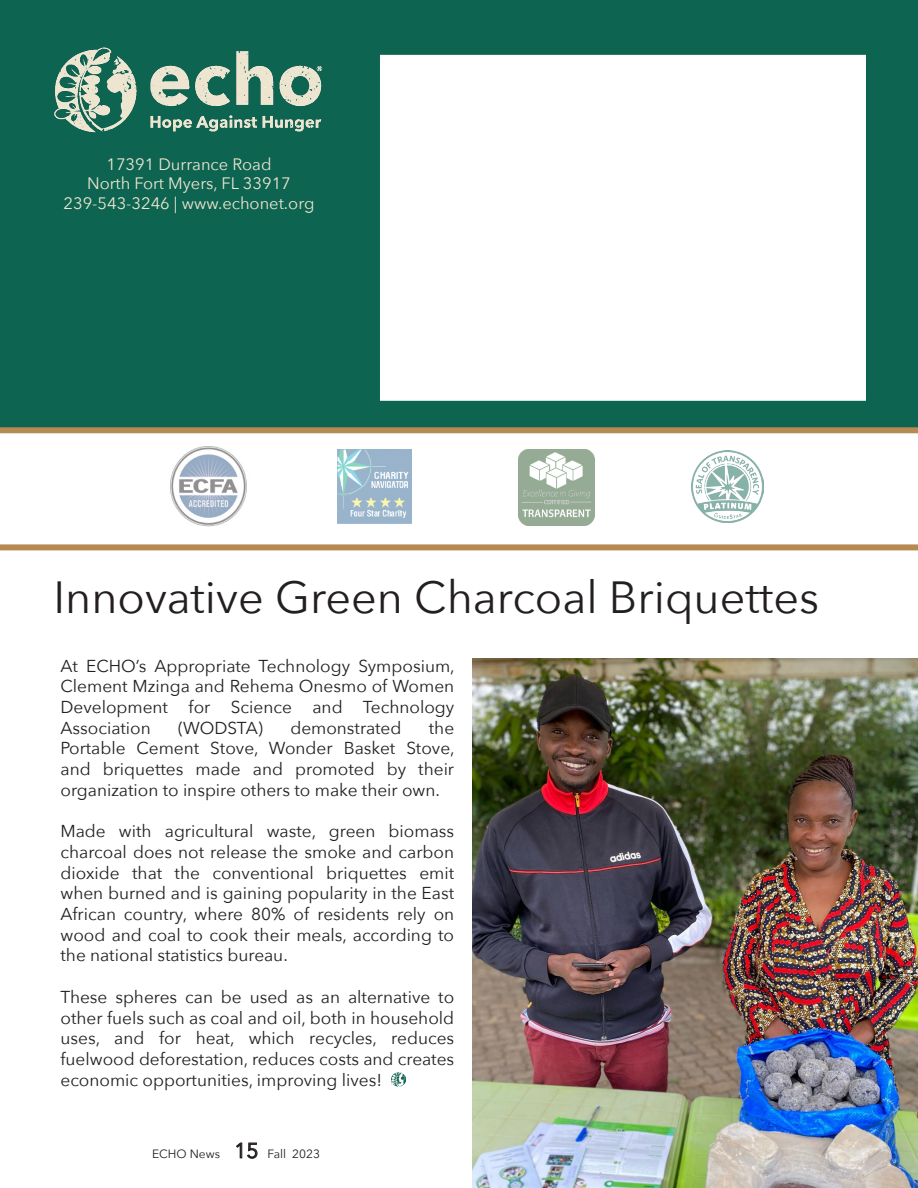
<style>
.page{position:relative;width:918px;height:1188px;background:#fff}
.page>*{position:absolute;margin:0;border:0;box-sizing:border-box;transform-origin:0 0}
.ECHO_News_story_title{font:45px "Avenir Next";color:#231f20}
.t1{font:17.25px/20.7px "Avenir Next";color:#231f20;text-align:justify}
.t2{font:16.5px "Avenir Next";color:#eee5d0}
.t3{font:12px "Avenir Next";color:#231f20}
.s1{font-size:21px}
</style>
<div class="page">
<div style="left:0;top:0;width:918px;height:430px;background:#0c6451"></div>
<div style="left:380px;top:55px;width:486px;height:346px;background:#fff"></div>
<img style="left:54px;top:47px;width:269px;height:86px">
<div style="left:0;top:544px;width:918px;height:6px;background:#b78953"></div>
<div style="left:0;top:427px;width:918px;height:6px;background:#b78953"></div>
<img style="left:170px;top:447px;width:77px;height:80px">
<img style="left:692px;top:451px;width:72px;height:72px">
<img style="left:519px;top:449px;width:76px;height:76px">
<img style="left:337px;top:449px;width:74px;height:75px">
<img style="left:472px;top:659px;width:446px;height:529px">
<img style="left:391px;top:1072px;width:15px;height:15px">
<p class="t2" style="left:106px;top:150px;width:167px">17391 Durrance Road</p>
<p class="t2" style="left:87px;top:170px;width:205px">North Fort Myers, FL 33917</p>
<p class="t2" style="left:64px;top:189px;width:252px">239-543-3246 | www.echonet.org</p>
<p class="ECHO_News_story_title" style="left:54px;top:560px;width:767px">Innovative Green Charcoal Briquettes</p>
<p class="t1" style="left:60px;top:655px;width:396px">At ECHO’s Appropriate Technology Symposium, Clement Mzinga and Rehema Onesmo of Women Development for Science and Technology Association</p>
<p class="t1" style="left:60px;top:717px;width:396px;text-indent:368px">the Portable Cement Stove, Wonder Basket Stove, and briquettes made and promoted by their organization to inspire others to make their own.</p>
<p class="t1" style="left:60px;top:820px;width:395px">Made with agricultural waste, green biomass charcoal does not release the smoke and carbon dioxide that the conventional briquettes emit when burned and is gaining popularity in the East African country, where 80% of residents rely on wood and coal to cook their meals, according to the national statistics bureau.</p>
<p class="t1" style="left:60px;top:986px;width:395px">These spheres can be used as an alternative to other fuels such as coal and oil, both in household uses, and for heat, which recycles, reduces fuelwood deforestation, reduces costs and creates economic opportunities, improving lives!</p>
<p class="t1" style="left:178px;top:717px;width:86px">(WODSTA)</p>
<p class="t1" style="left:290px;top:717px;width:113px">demonstrated</p>
<p class="t3" style="left:152px;top:1144px;width:169px">ECHO News <span class="s1">15</span> Fall 2023</p>
</div>
